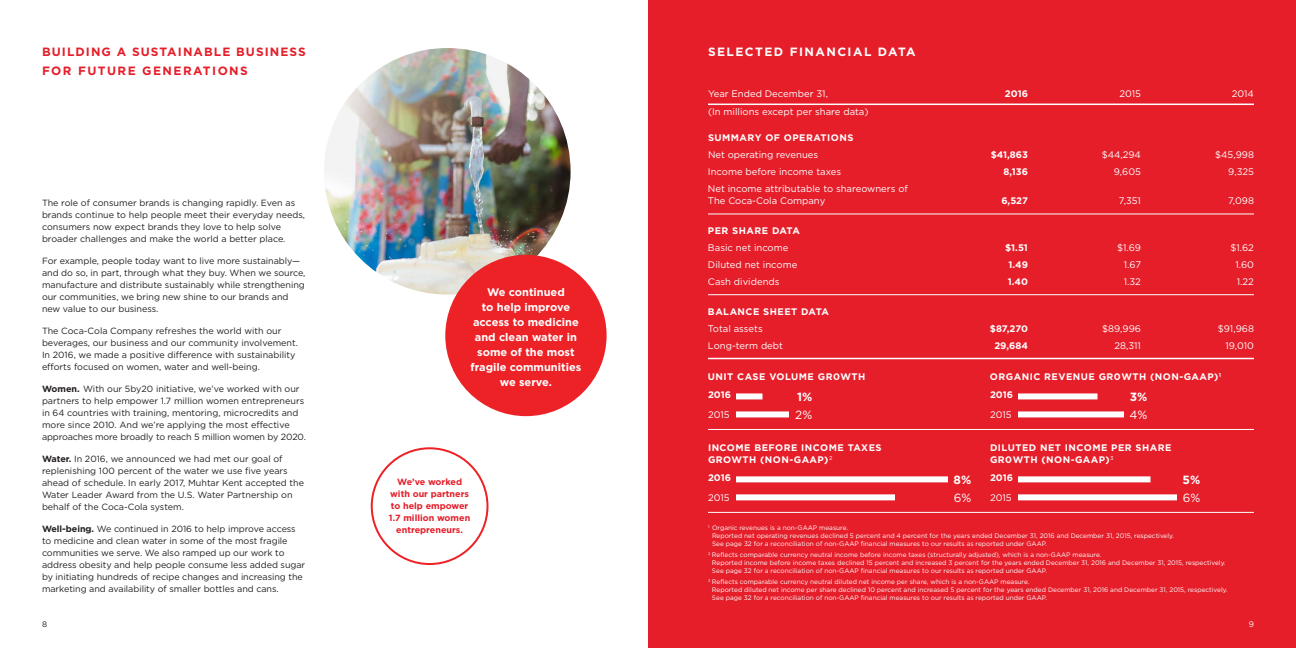
<style>
.page{position:relative;width:1296px;height:648px;background:#fff}
.page>*{position:absolute;margin:0;border:0;box-sizing:border-box;transform-origin:0 0}
.t1{font:700 12px/19px "Gotham";letter-spacing:.09em;color:#e51e2a}
.t2{font:700 12px "Gotham";letter-spacing:.12em;color:#fff}
.t3{font:700 11.9px "Gotham";color:#fff}
.t4{font:11.9px "Gotham";color:#fff}
.t5{font:700 11px/15px "Gotham";color:#fff;text-align:center}
.t6{font:9.5px/12px "Gotham";color:#fff}
.t7{font:700 9.5px/12px "Gotham";letter-spacing:.05em;color:#fff}
.t8{font:9px/12px "Gotham";letter-spacing:-.005em;color:#231f20}
.t9{font:700 9px/12px "Gotham";color:#e51e2a;text-align:center}
.t10{font:8px "Gotham";color:#231f20}
.t11{font:8px "Gotham";color:#fff}
.t12{font:6.5px/8px "Gotham";color:#fff}
.s1{font-weight:700}
</style>
<div class="page">
<div style="left:648px;top:0;width:648px;height:648px;background:#e51e2a"></div>
<img style="left:324px;top:48px;width:247px;height:247px;border-radius:123px">
<div style="left:371px;top:447px;width:117px;height:118px;border:2px solid #ec2227;border-radius:50%"></div>
<div style="left:445px;top:255px;width:162px;height:161px;background:#ec2227;border-radius:50%"></div>
<hr style="left:708px;top:104px;width:282px;height:1px;background:#fff">
<hr style="left:990px;top:104px;width:38px;height:1px;background:#fff">
<hr style="left:1028px;top:104px;width:113px;height:1px;background:#fff">
<hr style="left:1141px;top:104px;width:113px;height:1px;background:#fff">
<hr style="left:708px;top:358px;width:282px;height:1px;background:#fff">
<hr style="left:990px;top:358px;width:38px;height:1px;background:#fff">
<hr style="left:1028px;top:358px;width:113px;height:1px;background:#fff">
<hr style="left:1141px;top:358px;width:113px;height:1px;background:#fff">
<hr style="left:708px;top:214px;width:282px;height:1px;background:#fff">
<hr style="left:990px;top:214px;width:38px;height:1px;background:#fff">
<hr style="left:1028px;top:214px;width:113px;height:1px;background:#fff">
<hr style="left:1141px;top:214px;width:113px;height:1px;background:#fff">
<hr style="left:708px;top:294px;width:282px;height:1px;background:#fff">
<hr style="left:990px;top:294px;width:38px;height:1px;background:#fff">
<hr style="left:1028px;top:294px;width:113px;height:1px;background:#fff">
<hr style="left:1141px;top:294px;width:113px;height:1px;background:#fff">
<hr style="left:708px;top:429px;width:282px;height:1px;background:#fff">
<hr style="left:990px;top:429px;width:38px;height:1px;background:#fff">
<hr style="left:1028px;top:429px;width:113px;height:1px;background:#fff">
<hr style="left:1141px;top:429px;width:113px;height:1px;background:#fff">
<hr style="left:708px;top:512px;width:282px;height:1px;background:#fff">
<hr style="left:990px;top:512px;width:38px;height:1px;background:#fff">
<hr style="left:1028px;top:512px;width:113px;height:1px;background:#fff">
<hr style="left:1141px;top:512px;width:113px;height:1px;background:#fff">
<svg style="left:736px;top:393px;width:53px;height:24px"></svg>
<svg style="left:1018px;top:393px;width:106px;height:24px"></svg>
<svg style="left:736px;top:476px;width:212px;height:24px"></svg>
<svg style="left:1018px;top:476px;width:159px;height:24px"></svg>
<h1 class="t1" style="left:42px;top:42px;width:265px">BUILDING A SUSTAINABLE BUSINESS<br>FOR FUTURE GENERATIONS</h1>
<p class="t8" style="left:42px;top:197px;width:265px">The role of consumer brands is changing rapidly. Even as brands continue to help people meet their everyday needs, consumers now expect brands they love to help solve broader challenges and make the world a better place.</p>
<p class="t8" style="left:42px;top:255px;width:265px">For example, people today want to live more sustainably— and do so, in part, through what they buy. When we source, manufacture and distribute sustainably while strengthening our communities, we bring new shine to our brands and new value to our business.</p>
<p class="t8" style="left:42px;top:325px;width:257px">The Coca-Cola Company refreshes the world with our beverages, our business and our community involvement.<br>In 2016, we made a positive difference with sustainability efforts focused on women, water and well-being.</p>
<p class="t8" style="left:42px;top:383px;width:265px"><span class="s1">Women.</span> With our 5by20 initiative, we’ve worked with our partners to help empower 1.7 million women entrepreneurs in 64 countries with training, mentoring, microcredits and more since 2010. And we’re applying the most effective approaches more broadly to reach 5 million women by 2020.</p>
<p class="t8" style="left:42px;top:453px;width:264px"><span class="s1">Water.</span> In 2016, we announced we had met our goal of replenishing 100 percent of the water we use five years ahead of schedule. In early 2017, Muhtar Kent accepted the Water Leader Award from the U.S. Water Partnership on behalf of the Coca-Cola system.</p>
<p class="t8" style="left:42px;top:523px;width:265px"><span class="s1">Well-being.</span> We continued in 2016 to help improve access to medicine and clean water in some of the most fragile communities we serve. We also ramped up our work to address obesity and help people consume less added sugar by initiating hundreds of recipe changes and increasing the marketing and availability of smaller bottles and cans.</p>
<p class="t5" style="left:471px;top:285px;width:112px">We continued<br>to help improve access to medicine and clean water in some of the most fragile communities we serve.</p>
<p class="t9" style="left:389px;top:476px;width:83px">We’ve worked with our partners to help empower<br>1.7 million women entrepreneurs.</p>
<h1 class="t2" style="left:708px;top:45px;width:209px">SELECTED FINANCIAL DATA</h1>
<p class="t6" style="left:708px;top:88px;width:122px">Year Ended December 31,</p>
<p class="t7" style="left:1005px;top:88px;width:25px">2016</p>
<p class="t6" style="left:1119px;top:88px;width:23px">2015</p>
<p class="t6" style="left:1232px;top:88px;width:24px">2014</p>
<p class="t6" style="left:708px;top:106px;width:162px">(In millions except per share data)</p>
<p class="t7" style="left:708px;top:132px;width:147px">SUMMARY OF OPERATIONS</p>
<p class="t6" style="left:708px;top:149px;width:112px">Net operating revenues</p>
<p class="t7" style="left:991px;top:149px;width:39px">$41,863</p>
<p class="t6" style="left:1102px;top:149px;width:41px">$44,294</p>
<p class="t6" style="left:1215px;top:149px;width:40px">$45,998</p>
<p class="t6" style="left:708px;top:166px;width:135px">Income before income taxes</p>
<p class="t7" style="left:1004px;top:165px;width:26px">8,136</p>
<p class="t6" style="left:1114px;top:166px;width:29px">9,605</p>
<p class="t6" style="left:1228px;top:166px;width:27px">9,325</p>
<p class="t6" style="left:708px;top:182px;width:201px">Net income attributable to shareowners of<br>The Coca-Cola Company</p>
<p class="t7" style="left:1001px;top:194px;width:28px">6,527</p>
<p class="t6" style="left:1119px;top:194px;width:24px">7,351</p>
<p class="t6" style="left:1228px;top:194px;width:27px">7,098</p>
<p class="t7" style="left:708px;top:224px;width:93px">PER SHARE DATA</p>
<p class="t6" style="left:708px;top:241px;width:82px">Basic net income</p>
<p class="t7" style="left:1005px;top:241px;width:24px">$1.51</p>
<p class="t6" style="left:1117px;top:241px;width:25px">$1.69</p>
<p class="t6" style="left:1230px;top:241px;width:25px">$1.62</p>
<p class="t6" style="left:708px;top:258px;width:91px">Diluted net income</p>
<p class="t7" style="left:1009px;top:258px;width:21px">1.49</p>
<p class="t6" style="left:1124px;top:258px;width:19px">1.67</p>
<p class="t6" style="left:1235px;top:258px;width:20px">1.60</p>
<p class="t6" style="left:708px;top:275px;width:73px">Cash dividends</p>
<p class="t7" style="left:1008px;top:275px;width:22px">1.40</p>
<p class="t6" style="left:1124px;top:275px;width:19px">1.32</p>
<p class="t6" style="left:1237px;top:275px;width:19px">1.22</p>
<p class="t7" style="left:708px;top:305px;width:123px">BALANCE SHEET DATA</p>
<p class="t6" style="left:708px;top:322px;width:56px">Total assets</p>
<p class="t7" style="left:990px;top:322px;width:40px">$87,270</p>
<p class="t6" style="left:1102px;top:322px;width:40px">$89,996</p>
<p class="t6" style="left:1218px;top:322px;width:38px">$91,968</p>
<p class="t6" style="left:708px;top:339px;width:77px">Long-term debt</p>
<p class="t7" style="left:994px;top:339px;width:35px">29,684</p>
<p class="t6" style="left:1114px;top:339px;width:28px">28,311</p>
<p class="t6" style="left:1225px;top:339px;width:30px">19,010</p>
<p class="t7" style="left:708px;top:371px;width:159px">UNIT CASE VOLUME GR0WTH</p>
<p class="t7" style="left:990px;top:371px;width:233px">ORGANIC REVENUE GR0WTH (NON-GAAP)<sup>1</sup></p>
<p class="t7" style="left:708px;top:389px;width:25px">2016</p>
<h2 class="t3" style="left:797px;top:390px;width:17px">1%</h2>
<p class="t6" style="left:708px;top:408px;width:23px">2015</p>
<h2 class="t4" style="left:795px;top:408px;width:19px">2%</h2>
<p class="t7" style="left:990px;top:389px;width:25px">2016</p>
<h2 class="t3" style="left:1130px;top:390px;width:19px">3%</h2>
<p class="t6" style="left:990px;top:408px;width:23px">2015</p>
<h2 class="t4" style="left:1129px;top:408px;width:19px">4%</h2>
<p class="t7" style="left:708px;top:442px;width:175px">INCOME BEFORE INCOME TAXES<br>GROWTH (NON-GAAP)<sup>2</sup></p>
<p class="t7" style="left:990px;top:442px;width:183px">DILUTED NET INCOME PER SHARE<br>GR0WTH (NON-GAAP)<sup>3</sup></p>
<p class="t7" style="left:708px;top:472px;width:25px">2016</p>
<h2 class="t3" style="left:954px;top:473px;width:19px">8%</h2>
<p class="t6" style="left:708px;top:491px;width:23px">2015</p>
<h2 class="t4" style="left:954px;top:491px;width:19px">6%</h2>
<p class="t7" style="left:990px;top:472px;width:25px">2016</p>
<h2 class="t3" style="left:1183px;top:473px;width:19px">5%</h2>
<p class="t6" style="left:990px;top:491px;width:23px">2015</p>
<h2 class="t4" style="left:1183px;top:491px;width:19px">6%</h2>
<p class="t12" style="left:712px;top:523px;width:464px;text-indent:-4px"><sup>1</sup> Organic revenues is a non-GAAP measure.<br>Reported net operating revenues declined 5 percent and 4 percent for the years ended December 31, 2016 and December 31, 2015, respectively.<br>See page 32 for a reconciliation of non-GAAP financial measures to our results as reported under GAAP.</p>
<p class="t12" style="left:712px;top:550px;width:515px;text-indent:-4px"><sup>2</sup> Reflects comparable currency neutral income before income taxes (structurally adjusted), which is a non-GAAP measure.<br>Reported income before income taxes declined 15 percent and increased 3 percent for the years ended December 31, 2016 and December 31, 2015, respectively.<br>See page 32 for a reconciliation of non-GAAP financial measures to our results as reported under GAAP.</p>
<p class="t12" style="left:712px;top:577px;width:517px;text-indent:-4px"><sup>3</sup> Reflects comparable currency neutral diluted net income per share, which is a non-GAAP measure.<br>Reported diluted net income per share declined 10 percent and increased 5 percent for the years ended December 31, 2016 and December 31, 2015, respectively.<br>See page 32 for a reconciliation of non-GAAP financial measures to our results as reported under GAAP.</p>
<p class="t10" style="left:42px;top:620px;width:7px">8</p>
<p class="t11" style="left:1249px;top:620px;width:7px">9</p>
</div>
